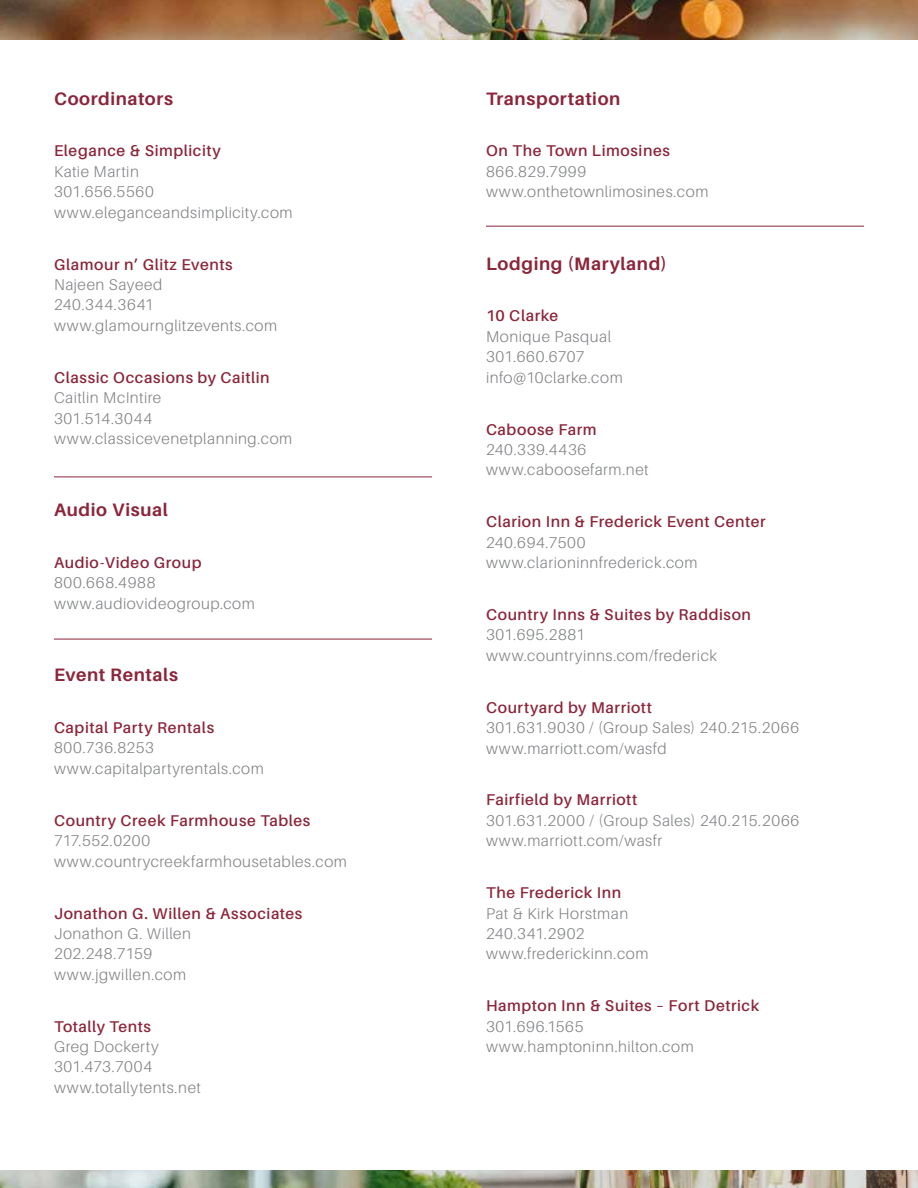
<style>
.page{position:relative;width:918px;height:1188px;background:#fff}
.page>*{position:absolute;margin:0;border:0;box-sizing:border-box;transform-origin:0 0}
.t1{font:700 18px "Aileron";letter-spacing:.035em;color:#8b253a}
.t2{font:300 15.6px/20.4px "Aileron";letter-spacing:.035em;color:#808285}
.t3{font:600 15.6px "Aileron";letter-spacing:.035em;color:#8b253a}
</style>
<div class="page">
<hr style="left:486px;top:226px;width:378px;height:1px;background:#8b253b">
<hr style="left:54px;top:477px;width:378px;height:1px;background:#8b253b">
<hr style="left:54px;top:639px;width:378px;height:1px;background:#8b253b">
<img style="left:0;top:0;width:918px;height:40px">
<img style="left:0;top:1171px;width:918px;height:17px">
<p class="t1" style="left:54px;top:88px;width:121px">Coordinators</p>
<p class="t3" style="left:54px;top:142px;width:168px">Elegance &amp; Simplicity</p>
<p class="t2" style="left:54px;top:161px;width:240px">Katie Martin<br>301.656.5560 www.eleganceandsimplicity.com</p>
<p class="t3" style="left:54px;top:256px;width:180px">Glamour n’ Glitz Events</p>
<p class="t2" style="left:54px;top:275px;width:225px">Najeen Sayeed<br>240.344.3641 www.glamournglitzevents.com</p>
<p class="t3" style="left:54px;top:369px;width:217px">Classic Occasions by Caitlin</p>
<p class="t2" style="left:54px;top:388px;width:240px">Caitlin McIntire<br>301.514.3044 www.classicevenetplanning.com</p>
<p class="t1" style="left:54px;top:500px;width:115px">Audio Visual</p>
<p class="t3" style="left:54px;top:554px;width:149px">Audio-Video Group</p>
<p class="t2" style="left:54px;top:573px;width:202px">800.668.4988 www.audiovideogroup.com</p>
<p class="t1" style="left:54px;top:665px;width:125px">Event Rentals</p>
<p class="t3" style="left:54px;top:719px;width:162px">Capital Party Rentals</p>
<p class="t2" style="left:54px;top:738px;width:211px">800.736.8253 www.capitalpartyrentals.com</p>
<p class="t3" style="left:54px;top:812px;width:258px">Country Creek Farmhouse Tables</p>
<p class="t2" style="left:54px;top:831px;width:294px">717.552.0200 www.countrycreekfarmhousetables.com</p>
<p class="t3" style="left:54px;top:904px;width:250px">Jonathon G. Willen &amp; Associates</p>
<p class="t2" style="left:54px;top:923px;width:139px">Jonathon G. Willen<br>202.248.7159 www.jgwillen.com</p>
<p class="t3" style="left:54px;top:1018px;width:99px">Totally Tents</p>
<p class="t2" style="left:54px;top:1037px;width:148px">Greg Dockerty<br>301.473.7004 www.totallytents.net</p>
<p class="t1" style="left:486px;top:88px;width:136px">Transportation</p>
<p class="t3" style="left:486px;top:142px;width:186px">On The Town Limosines</p>
<p class="t2" style="left:486px;top:161px;width:224px">866.829.7999 www.onthetownlimosines.com</p>
<p class="t1" style="left:486px;top:253px;width:183px">Lodging (Maryland)</p>
<p class="t3" style="left:486px;top:307px;width:74px">10 Clarke</p>
<p class="t2" style="left:486px;top:326px;width:138px">Monique Pasqual<br>301.660.6707 info@10clarke.com</p>
<p class="t3" style="left:486px;top:421px;width:112px">Caboose Farm</p>
<p class="t2" style="left:486px;top:440px;width:164px">240.339.4436 www.caboosefarm.net</p>
<p class="t3" style="left:486px;top:513px;width:281px">Clarion Inn &amp; Frederick Event Center</p>
<p class="t2" style="left:486px;top:532px;width:213px">240.694.7500 www.clarioninnfrederick.com</p>
<p class="t3" style="left:486px;top:606px;width:267px">Country Inns &amp; Suites by Raddison</p>
<p class="t2" style="left:486px;top:625px;width:233px">301.695.2881 www.countryinns.com/frederick</p>
<p class="t3" style="left:486px;top:699px;width:168px">Courtyard by Marriott</p>
<p class="t2" style="left:486px;top:718px;width:315px">301.631.9030 / (Group Sales) 240.215.2066 www.marriott.com/wasfd</p>
<p class="t3" style="left:486px;top:791px;width:153px">Fairfield by Marriott</p>
<p class="t2" style="left:486px;top:810px;width:315px">301.631.2000 / (Group Sales) 240.215.2066 www.marriott.com/wasfr</p>
<p class="t3" style="left:486px;top:884px;width:137px">The Frederick Inn</p>
<p class="t2" style="left:486px;top:903px;width:164px">Pat &amp; Kirk Horstman<br>240.341.2902 www.frederickinn.com</p>
<p class="t3" style="left:486px;top:997px;width:275px">Hampton Inn &amp; Suites – Fort Detrick</p>
<p class="t2" style="left:486px;top:1016px;width:209px">301.696.1565 www.hamptoninn.hilton.com</p>
</div>
